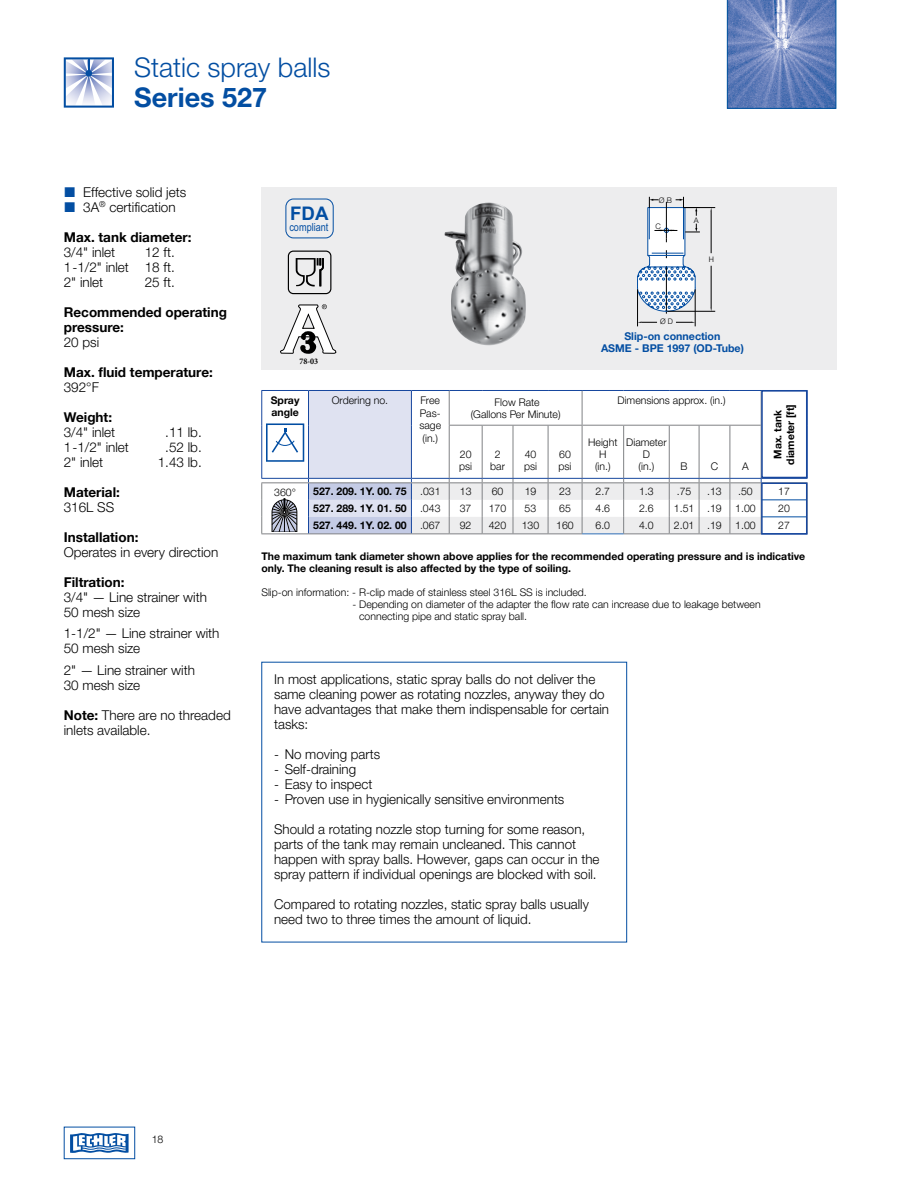
<style>
.page{position:relative;width:918px;height:1188px;background:#fff}
.page>*{position:absolute;margin:0;border:0;box-sizing:border-box;transform-origin:0 0}
.t1{font:300 27px "Helvetica Neue LTW1 G";color:#034ea2}
.t2{font:700 27px "Helvetica Neue LTW1 G";color:#034ea2}
.t3{font:700 18.75px "Arial";color:#034ea2}
.t4{font:300 13.5px/15px "Helvetica Neue LTW1 G";color:#000}
.t5{font:700 13.5px/15px "Helvetica Neue LTW1 G";color:#000}
.t6{font:11.1px "Arial Narrow";color:#034ea2}
.t7{font:700 10.65px/12.1px "Helvetica Neue LTW1 G";color:#034ea2;text-align:center}
.t8{font:300 10.5px/12px "Helvetica Neue LTW1 G";color:#000;text-align:center}
.t9{font:700 10.5px/12px "Helvetica Neue LTW1 G";color:#000}
.t10{font:700 condensed 8.55px "Minion Pro";color:#010101}
.t11{font:300 7.65px "Helvetica Neue LTW1 G";color:#000}
.t12{font:300 7.65px "Helvetica BQ";color:#000}
.s1{font-weight:700}
</style>
<div class="page">
<div style="left:261px;top:187px;width:576px;height:183px;background:#ededee"></div>
<hr style="left:637px;top:289px;width:1px;height:37px;background:#000">
<hr style="left:695px;top:289px;width:1px;height:37px;background:#000">
<svg style="left:676px;top:322px;width:19px;height:1px"></svg>
<svg style="left:638px;top:322px;width:19px;height:1px"></svg>
<hr style="left:711px;top:266px;width:1px;height:41px;background:#000">
<hr style="left:711px;top:212px;width:1px;height:41px;background:#000">
<hr style="left:667px;top:311px;width:48px;height:1px;background:#000">
<hr style="left:684px;top:207px;width:31px;height:1px;background:#000">
<svg style="left:637px;top:197px;width:63px;height:117px"></svg>
<div style="left:64px;top:1127px;width:71px;height:32px;border:1px solid #034ea2"></div>
<svg style="left:70px;top:1133px;width:59px;height:20px"></svg>
<svg style="left:727px;top:0;width:109px;height:109px;background:#6984bc"></svg>
<svg style="left:64px;top:57px;width:50px;height:51px"></svg>
<div style="left:288px;top:251px;width:43px;height:43px;border:1px solid #000;border-radius:5px"></div>
<svg style="left:296px;top:258px;width:28px;height:28px"></svg>
<img style="left:444px;top:203px;width:82px;height:143px">
<svg style="left:280px;top:304px;width:56px;height:50px"></svg>
<svg style="left:261px;top:390px;width:547px;height:144px"></svg>
<div style="left:286px;top:199px;width:48px;height:39px;border:1px solid #034ea2;border-radius:8px"></div>
<h1 class="t1" style="left:134px;top:51px;width:198px">Static spray balls</h1>
<h1 class="t2" style="left:134px;top:80px;width:135px">Series 527</h1>
<p class="t4" style="left:83px;top:184px;width:105px">Effective solid jets<br>3A<sup>®</sup> certification</p>
<p class="t5" style="left:64px;top:229px;width:129px">Max. tank diameter:</p>
<p class="t4" style="left:64px;top:244px;width:53px">3/4" inlet</p>
<p class="t4" style="left:64px;top:244px;width:112px;text-align:justify;text-indent:81px">12 ft.<br>1-1/2" inlet 18 ft.<br>2" inlet</p>
<p class="t4" style="left:145px;top:274px;width:32px">25 ft.</p>
<p class="t5" style="left:64px;top:304px;width:165px">Recommended operating pressure:</p>
<p class="t4" style="left:64px;top:334px;width:37px">20 psi</p>
<p class="t5" style="left:64px;top:364px;width:151px">Max. fluid temperature:</p>
<p class="t4" style="left:64px;top:379px;width:37px">392°F</p>
<p class="t5" style="left:64px;top:409px;width:50px">Weight:</p>
<p class="t4" style="left:64px;top:424px;width:53px">3/4" inlet</p>
<p class="t4" style="left:165px;top:424px;width:38px">.11 lb.</p>
<p class="t4" style="left:64px;top:439px;width:67px">1-1/2" inlet</p>
<p class="t4" style="left:165px;top:439px;width:38px">.52 lb.</p>
<p class="t4" style="left:64px;top:454px;width:41px">2" inlet</p>
<p class="t4" style="left:158px;top:454px;width:46px">1.43 lb.</p>
<p class="t5" style="left:64px;top:484px;width:58px">Material:</p>
<p class="t4" style="left:64px;top:499px;width:52px">316L SS</p>
<p class="t5" style="left:64px;top:529px;width:76px">Installation:</p>
<p class="t4" style="left:64px;top:544px;width:156px">Operates in every direction</p>
<p class="t5" style="left:64px;top:574px;width:62px">Filtration:</p>
<p class="t4" style="left:64px;top:589px;width:145px">3/4" — Line strainer with<br>50 mesh size</p>
<p class="t4" style="left:64px;top:626px;width:157px">1-1/2" — Line strainer with<br>50 mesh size</p>
<p class="t4" style="left:64px;top:663px;width:133px">2" — Line strainer with<br>30 mesh size</p>
<p class="t4" style="left:64px;top:708px;width:169px"><span class="s1">Note:</span> There are no threaded inlets available.</p>
<h2 class="t3" style="left:290px;top:200px;width:40px">FDA</h2>
<p class="t6" style="left:289px;top:219px;width:41px">compliant</p>
<p class="t10" style="left:299px;top:356px;width:20px">78-03</p>
<p class="t11" style="left:659px;top:195px;width:15px">Ø B</p>
<p class="t11" style="left:656px;top:221px;width:7px">C</p>
<p class="t11" style="left:694px;top:216px;width:6px">A</p>
<p class="t12" style="left:709px;top:255px;width:7px">H</p>
<p class="t12" style="left:660px;top:317px;width:15px">Ø D</p>
<p class="t7" style="left:601px;top:330px;width:144px">Slip-on connection<br>ASME - BPE 1997 (OD-Tube)</p>
<p class="t9" style="left:271px;top:394px;width:30px">Spray angle</p>
<p class="t8" style="left:332px;top:394px;width:58px">Ordering no.</p>
<p class="t8" style="left:419px;top:394px;width:23px;line-height:12.6px;text-align:justify">Free Pas&shy;sage (in.)</p>
<p class="t8" style="left:471px;top:396px;width:91px">Flow Rate<br>(Gallons Per Minute)</p>
<p class="t8" style="left:617px;top:394px;width:110px">Dimensions approx. (in.)</p>
<p class="t8" style="left:588px;top:436px;width:31px">Height<br>H<br>(in.)</p>
<p class="t8" style="left:626px;top:436px;width:42px">Diameter<br>D<br>(in.)</p>
<p class="t8" style="left:459px;top:448px;width:15px;text-align:left">20 psi</p>
<p class="t8" style="left:490px;top:448px;width:16px">2 bar</p>
<p class="t8" style="left:524px;top:448px;width:15px;text-align:left">40 psi</p>
<p class="t8" style="left:559px;top:448px;width:15px;text-align:left">60 psi</p>
<p class="t8" style="left:681px;top:460px;width:9px">B</p>
<p class="t8" style="left:711px;top:460px;width:9px">C</p>
<p class="t8" style="left:742px;top:460px;width:8px">A</p>
<p class="t9" style="left:771px;top:465px;width:62px;line-height:12.6px;text-align:center;rotate:-90deg">Max. tank diameter [ft]</p>
<p class="t8" style="left:274px;top:487px;width:23px">360°</p>
<p class="t9" style="left:313px;top:485px;width:95px">527. 209. 1Y. 00. 75</p>
<p class="t8" style="left:420px;top:485px;width:22px">.031</p>
<p class="t8" style="left:460px;top:485px;width:13px">13</p>
<p class="t8" style="left:492px;top:485px;width:13px">60</p>
<p class="t8" style="left:525px;top:485px;width:13px">19</p>
<p class="t8" style="left:559px;top:485px;width:13px">23</p>
<p class="t8" style="left:596px;top:485px;width:16px">2.7</p>
<p class="t8" style="left:639px;top:485px;width:16px">1.3</p>
<p class="t8" style="left:677px;top:485px;width:16px">.75</p>
<p class="t8" style="left:707px;top:485px;width:16px">.13</p>
<p class="t8" style="left:738px;top:485px;width:16px">.50</p>
<p class="t8" style="left:778px;top:485px;width:13px">17</p>
<p class="t9" style="left:313px;top:502px;width:95px">527. 289. 1Y. 01. 50</p>
<p class="t8" style="left:420px;top:502px;width:22px">.043</p>
<p class="t8" style="left:460px;top:502px;width:13px">37</p>
<p class="t8" style="left:489px;top:502px;width:19px">170</p>
<p class="t8" style="left:525px;top:502px;width:13px">53</p>
<p class="t8" style="left:559px;top:502px;width:13px">65</p>
<p class="t8" style="left:596px;top:502px;width:16px">4.6</p>
<p class="t8" style="left:639px;top:502px;width:16px">2.6</p>
<p class="t8" style="left:674px;top:502px;width:49px">1.51 .19</p>
<p class="t8" style="left:735px;top:502px;width:22px">1.00</p>
<p class="t8" style="left:778px;top:502px;width:13px">20</p>
<p class="t9" style="left:313px;top:519px;width:95px">527. 449. 1Y. 02. 00</p>
<p class="t8" style="left:420px;top:519px;width:22px">.067</p>
<p class="t8" style="left:460px;top:519px;width:13px">92</p>
<p class="t8" style="left:489px;top:519px;width:19px">420</p>
<p class="t8" style="left:522px;top:519px;width:19px">130</p>
<p class="t8" style="left:556px;top:519px;width:19px">160</p>
<p class="t8" style="left:596px;top:519px;width:16px">6.0</p>
<p class="t8" style="left:639px;top:519px;width:16px">4.0</p>
<p class="t8" style="left:674px;top:519px;width:49px">2.01 .19</p>
<p class="t8" style="left:735px;top:519px;width:22px">1.00</p>
<p class="t8" style="left:778px;top:519px;width:13px">27</p>
<p class="t9" style="left:261px;top:550px;width:545px">The maximum tank diameter shown above applies for the recommended operating pressure and is indicative only. The cleaning result is also affected by the type of soiling.</p>
<p class="t8" style="left:261px;top:586px;width:327px">Slip-on information: - R-clip made of stainless steel 316L SS is included.</p>
<p class="t8" style="left:359px;top:598px;width:403px;text-align:left;text-indent:-7px">- Depending on diameter of the adapter the flow rate can increase due to leakage between connecting pipe and static spray ball.</p>
<p class="t4" style="left:274px;top:672px;width:336px">In most applications, static spray balls do not deliver the same cleaning power as rotating nozzles, anyway they do have advantages that make them indispensable for certain tasks:</p>
<p class="t4" style="left:274px;top:747px;width:107px">- No moving parts</p>
<p class="t4" style="left:274px;top:762px;width:84px">- Self-draining</p>
<p class="t4" style="left:274px;top:777px;width:100px">- Easy to inspect</p>
<p class="t4" style="left:274px;top:792px;width:292px">- Proven use in hygienically sensitive environments</p>
<p class="t4" style="left:274px;top:822px;width:327px">Should a rotating nozzle stop turning for some reason, parts of the tank may remain uncleaned. This cannot happen with spray balls. However, gaps can occur in the spray pattern if individual openings are blocked with soil.</p>
<p class="t4" style="left:274px;top:897px;width:316px">Compared to rotating nozzles, static spray balls usually need two to three times the amount of liquid.</p>
<p class="t8" style="left:152px;top:1133px;width:13px">18</p>
</div>
